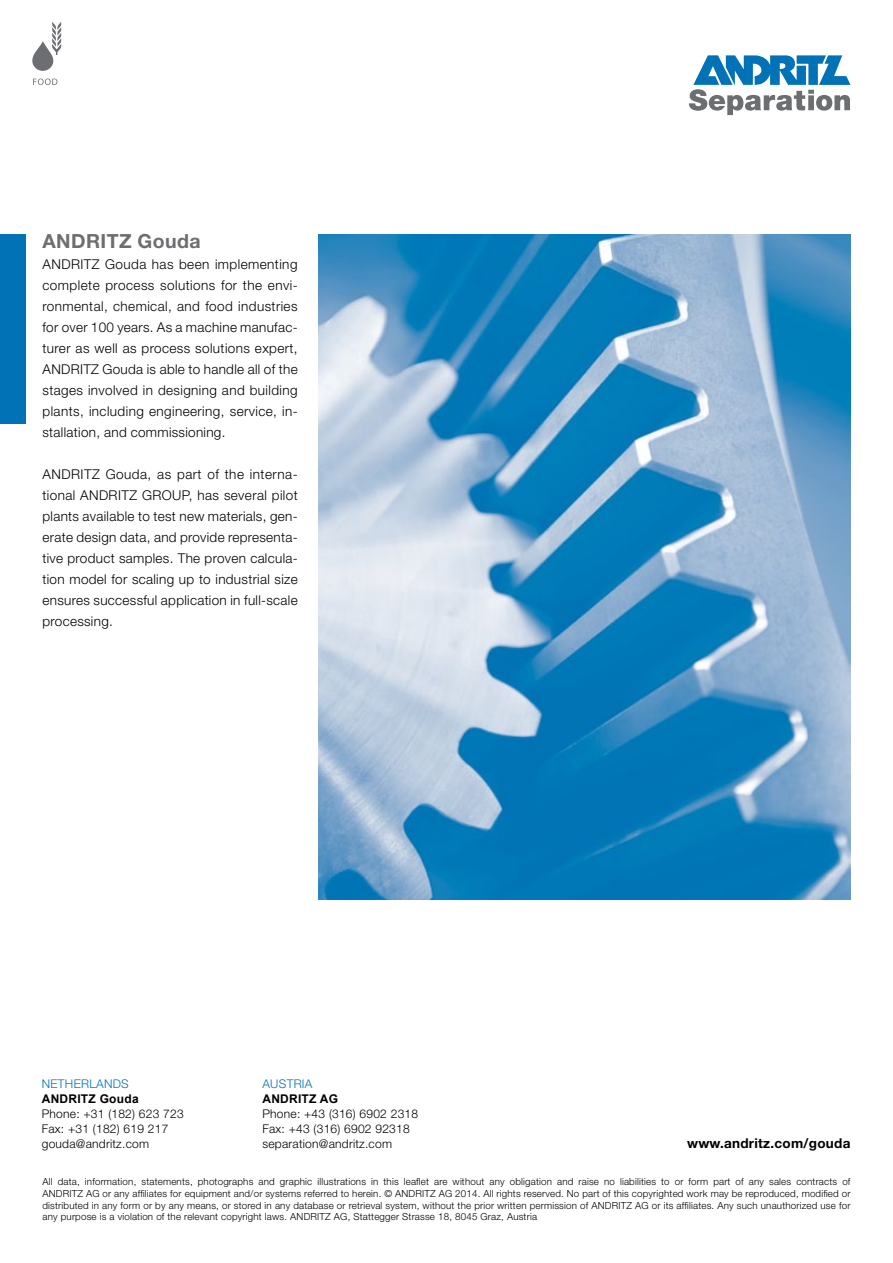
<style>
.page{position:relative;width:893px;height:1263px;background:#fff}
.page>*{position:absolute;margin:0;border:0;box-sizing:border-box;transform-origin:0 0}
.t1{font:700 19.5px "Helvetica Neue LT";letter-spacing:.025em;color:#6d6e71}
.t2{font:300 13.5px/21px "Helvetica Neue LT";letter-spacing:.025em;color:#000;text-align:justify}
.t3{font:700 13.5px "Helvetica Neue LT";letter-spacing:.02em;color:#000}
.t4{font:300 12px/15px "Helvetica Neue LT";letter-spacing:.02em;color:#000}
.t5{font:700 12px "Arial";letter-spacing:.02em;color:#000}
.t6{font:300 12px "Helvetica Neue LT";letter-spacing:.025em;color:#0072b5}
.t7{font:300 9.75px/11.7px "Helvetica Neue LT";letter-spacing:.02em;color:#000}
</style>
<div class="page">
<svg style="left:689px;top:55px;width:161px;height:60px"></svg>
<svg style="left:32px;top:41px;width:21px;height:30px"></svg>
<svg style="left:52px;top:22px;width:9px;height:33px"></svg>
<svg style="left:33px;top:79px;width:24px;height:6px"></svg>
<div style="left:0;top:234px;width:26px;height:189px;background:#0072b5"></div>
<img style="left:319px;top:234px;width:531px;height:665px">
<h1 class="t1" style="left:43px;top:229px;width:160px">ANDRITZ Gouda</h1>
<p class="t2" style="left:43px;top:253px;width:257px">ANDRITZ Gouda has been implementing complete process solutions for the envi&shy;ronmental, chemical, and food industries for over 100 years. As a machine manufac&shy;turer as well as process solutions expert, ANDRITZ Gouda is able to handle all of the stages involved in designing and building plants, including engineering, service, in&shy;stallation, and commissioning.</p>
<p class="t2" style="left:43px;top:464px;width:257px">ANDRITZ Gouda, as part of the interna&shy;tional ANDRITZ GROUP, has several pilot plants available to test new materials, gen&shy;erate design data, and provide representa&shy;tive product samples. The proven calcula&shy;tion model for scaling up to industrial size ensures successful application in full-scale processing.</p>
<p class="t6" style="left:42px;top:1076px;width:89px">NETHERLANDS</p>
<p class="t5" style="left:42px;top:1091px;width:98px">ANDRITZ Gouda</p>
<p class="t4" style="left:42px;top:1106px;width:143px">Phone: +31 (182) 623 723<br>Fax: +31 (182) 619 217 gouda@andritz.com</p>
<p class="t6" style="left:262px;top:1076px;width:52px">AUSTRIA</p>
<p class="t5" style="left:262px;top:1091px;width:77px">ANDRITZ AG</p>
<p class="t4" style="left:262px;top:1106px;width:157px">Phone: +43 (316) 6902 2318<br>Fax: +43 (316) 6902 92318 separation@andritz.com</p>
<p class="t3" style="left:687px;top:1135px;width:165px">www.andritz.com/gouda</p>
<p class="t7" style="left:43px;top:1176px;width:809px">All data, information, statements, photographs and graphic illustrations in this leaflet are without any obligation and raise no liabilities to or form part of any sales contracts of<br>Andritz</p>
<p class="t7" style="left:43px;top:1187px;width:809px;text-indent:396px">AG 2014. All rights reserved. No part of this copyrighted work may be reproduced, modified or distributed in any form or by any means, or stored in any database or retrieval system, without the prior written permission of Andritz</p>
<p class="t7" style="left:86px;top:1187px;width:323px">AG or any affiliates for equipment and/or systems referred to herein. © Andritz</p>
<p class="t7" style="left:635px;top:1199px;width:217px">AG or its affiliates. Any such unauthorized use for</p>
<p class="t7" style="left:43px;top:1211px;width:261px">any purpose is a violation of the relevant copyright laws. Andritz</p>
<p class="t7" style="left:334px;top:1211px;width:205px">AG, Stattegger Strasse 18, 8045 Graz, Austria</p>
</div>
